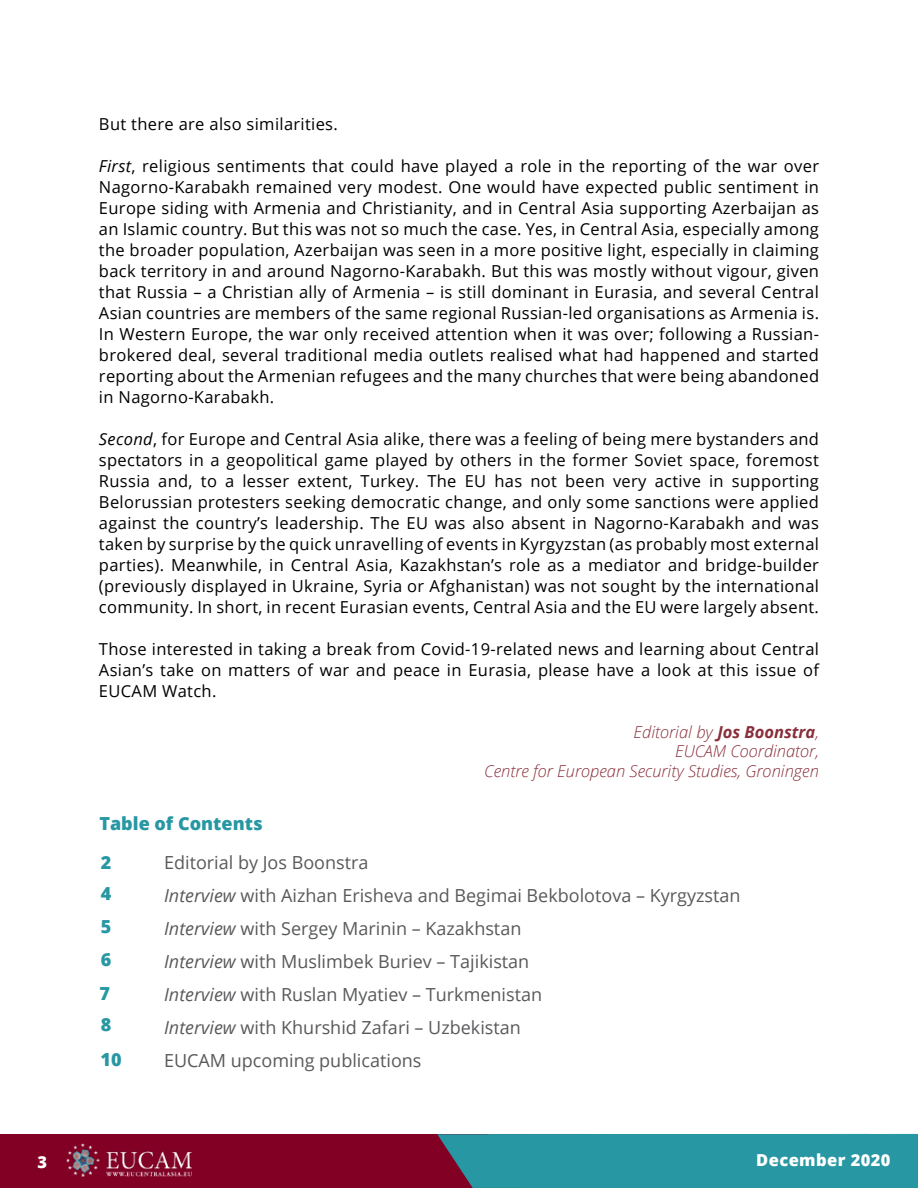
<style>
.page{position:relative;width:918px;height:1188px;background:#fff}
.page>*{position:absolute;margin:0;border:0;box-sizing:border-box;transform-origin:0 0}
.t1{font:18px/33px "Open Sans";color:#58595b}
.t2{font:800 18px/31.3px "Open Sans";color:#2797a3}
.t3{font:16.5px/21px "Open Sans";letter-spacing:.02em;color:#000;text-align:justify}
.t4{font:italic 300 16.5px/19.8px "Open Sans";color:#892f3b;text-align:right}
.t5{font:800 16.5px "Open Sans";letter-spacing:.025em;color:#fff}
.s1{font-style:italic}
.s2{font-weight:700}
</style>
<div class="page">
<div style="left:0;top:1134px;width:918px;height:54px;background:#820024"></div>
<div style="left:437px;top:1134px;width:481px;height:54px;background:#2797a3"></div>
<img style="left:67px;top:1144px;width:124px;height:32px">
<p class="t3" style="left:99px;top:113px;width:240px">But there are also similarities.</p>
<p class="t3" style="left:99px;top:155px;width:722px"><span class="s1">First</span>, religious sentiments that could have played a role in the reporting of the war over Nagorno-Karabakh remained very modest. One would have expected public sentiment in Europe siding with Armenia and Christianity, and in Central Asia supporting Azerbaijan as an Islamic country. But this was not so much the case. Yes, in Central Asia, especially among the broader population, Azerbaijan was seen in a more positive light, especially in claiming back territory in and around Nagorno-Karabakh. But this was mostly without vigour, given that Russia – a Christian ally of Armenia – is still dominant in Eurasia, and several Central Asian countries are members of the same regional Russian-led organisations as Armenia is.<br>In Western Europe, the war only received attention when it was over; following a Russian&shy;brokered deal, several traditional media outlets realised what had happened and started reporting about the Armenian refugees and the many churches that were being abandoned in Nagorno-Karabakh.</p>
<p class="t3" style="left:99px;top:428px;width:722px"><span class="s1">Second</span>, for Europe and Central Asia alike, there was a feeling of being mere bystanders and spectators in a geopolitical game played by others in the former Soviet space, foremost Russia and, to a lesser extent, Turkey. The EU has not been very active in supporting Belorussian protesters seeking democratic change, and only some sanctions were applied against the country’s leadership. The EU was also absent in Nagorno-Karabakh and was taken by surprise by the quick unravelling of events in Kyrgyzstan (as probably most external parties). Meanwhile, in Central Asia, Kazakhstan’s role as a mediator and bridge-builder (previously displayed in Ukraine, Syria or Afghanistan) was not sought by the international community. In short, in recent Eurasian events, Central Asia and the EU were largely absent.</p>
<p class="t3" style="left:99px;top:638px;width:722px">Those interested in taking a break from Covid-19-related news and learning about Central Asian’s take on matters of war and peace in Eurasia, please have a look at this issue of EUCAM Watch.</p>
<p class="t4" style="left:484px;top:721px;width:336px">Editorial by <span class="s2">Jos Boonstra</span>,<br>EUCAM Coordinator,<br>Centre for European Security Studies, Groningen</p>
<p class="t2" style="left:99px;top:806px;width:165px">Table of Contents</p>
<p class="t2" style="left:101px;top:846px;width:12px">2<br>4</p>
<p class="t2" style="left:101px;top:909px;width:12px;line-height:32.8px">5<br>6</p>
<p class="t2" style="left:99px;top:977px;width:12px">7</p>
<p class="t2" style="left:101px;top:1008px;width:12px">8</p>
<p class="t2" style="left:101px;top:1043px;width:23px">10</p>
<p class="t1" style="left:164px;top:846px;width:578px">Editorial by Jos Boonstra<br><span class="s1">Interview</span> with Aizhan Erisheva and Begimai Bekbolotova – Kyrgyzstan <span class="s1">Interview</span> with Sergey Marinin – Kazakhstan<br><span class="s1">Interview</span> with Muslimbek Buriev – Tajikistan<br><span class="s1">Interview</span> with Ruslan Myatiev – Turkmenistan<br><span class="s1">Interview</span> with Khurshid Zafari – Uzbekistan<br>EUCAM upcoming publications</p>
<p class="t5" style="left:37px;top:1149px;width:11px">3</p>
<p class="t5" style="left:756px;top:1147px;width:136px">December 2020</p>
</div>
